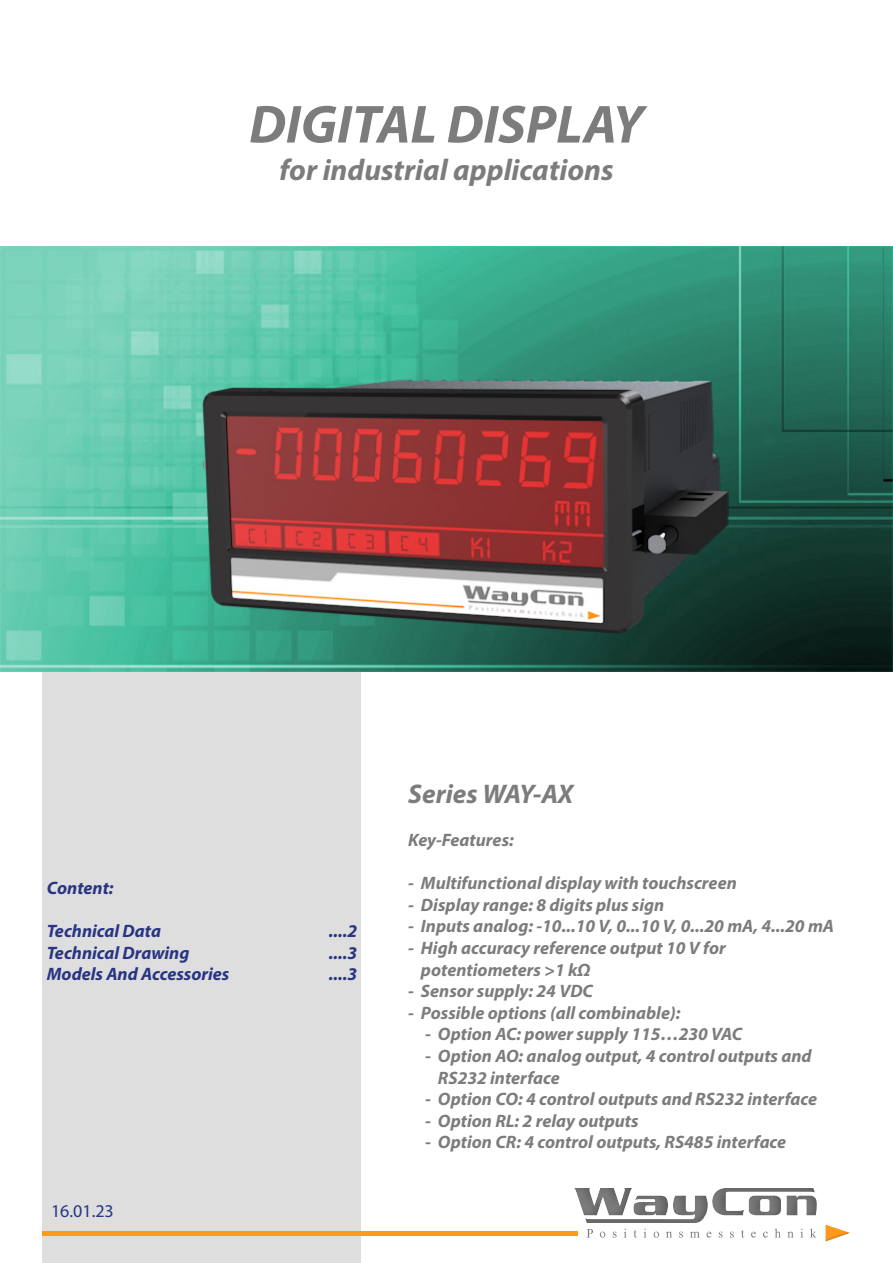
<style>
.page{position:relative;width:893px;height:1263px;background:#fff}
.page>*{position:absolute;margin:0;border:0;box-sizing:border-box;transform-origin:0 0}
.t1{font:italic 700 54px "Myriad Pro";color:#7d7c7d}
.t2{font:italic 700 30px "Myriad Pro";color:#7d7c7d}
.t3{font:italic 700 27px "Myriad Pro";color:#7d7c7d}
.t4{font:italic 700 18px/21.6px "Myriad Pro";color:#7d7c7d}
.t5{font:italic 700 18px "Myriad Pro";color:#283583}
.t6{font:18px "Myriad Pro";color:#283583}
</style>
<div class="page">
<div style="left:43px;top:672px;width:318px;height:591px;background:#dfdedf"></div>
<img style="left:0;top:247px;width:893px;height:425px">
<img style="left:106px;top:247px;width:681px;height:425px">
<div style="left:824px;top:1221px;width:28px;height:21px;background:#5e5f5f;opacity:.2"></div>
<svg style="left:574px;top:1188px;width:243px;height:50px"></svg>
<hr style="left:43px;top:1231px;width:535px;height:4px;background:#ff991a">
<p class="t1" style="left:249px;top:89px;width:396px">DIGITAL DISPLAY</p>
<p class="t2" style="left:279px;top:150px;width:336px">for industrial applications</p>
<p class="t5" style="left:47px;top:876px;width:68px">Content:</p>
<p class="t5" style="left:47px;top:919px;width:116px">Technical Data</p>
<p class="t5" style="left:329px;top:919px;width:30px">....2</p>
<p class="t5" style="left:47px;top:941px;width:144px">Technical Drawing</p>
<p class="t5" style="left:329px;top:941px;width:30px">....3</p>
<p class="t5" style="left:47px;top:962px;width:184px">Models And Accessories</p>
<p class="t5" style="left:329px;top:962px;width:30px">....3</p>
<p class="t6" style="left:51px;top:1200px;width:64px">16.01.23</p>
<p class="t3" style="left:408px;top:776px;width:167px">Series WAY-AX</p>
<p class="t4" style="left:408px;top:828px;width:107px">Key-Features:</p>
<p class="t4" style="left:408px;top:872px;width:330px">- Multifunctional display with touchscreen</p>
<p class="t4" style="left:408px;top:893px;width:258px">- Display range: 8 digits plus sign</p>
<p class="t4" style="left:408px;top:915px;width:427px">- Inputs analog: -10...10 V, 0...10 V, 0...20 mA, 4...20 mA</p>
<p class="t4" style="left:421px;top:936px;width:306px;text-indent:-13px">- High accuracy reference output 10 V for potentiometers &gt;1 kΩ</p>
<p class="t4" style="left:408px;top:980px;width:186px">- Sensor supply: 24 VDC</p>
<p class="t4" style="left:408px;top:1001px;width:274px">- Possible options (all combinable):</p>
<p class="t4" style="left:425px;top:1023px;width:319px">- Option AC: power supply 115…230 VAC</p>
<p class="t4" style="left:438px;top:1044px;width:375px;text-indent:-13px">- Option AO: analog output, 4 control outputs and<br>RS232 interface</p>
<p class="t4" style="left:425px;top:1088px;width:393px">- Option CO: 4 control outputs and RS232 interface</p>
<p class="t4" style="left:425px;top:1109px;width:215px">- Option RL: 2 relay outputs</p>
<p class="t4" style="left:425px;top:1131px;width:363px">- Option CR: 4 control outputs, RS485 interface</p>
</div>
